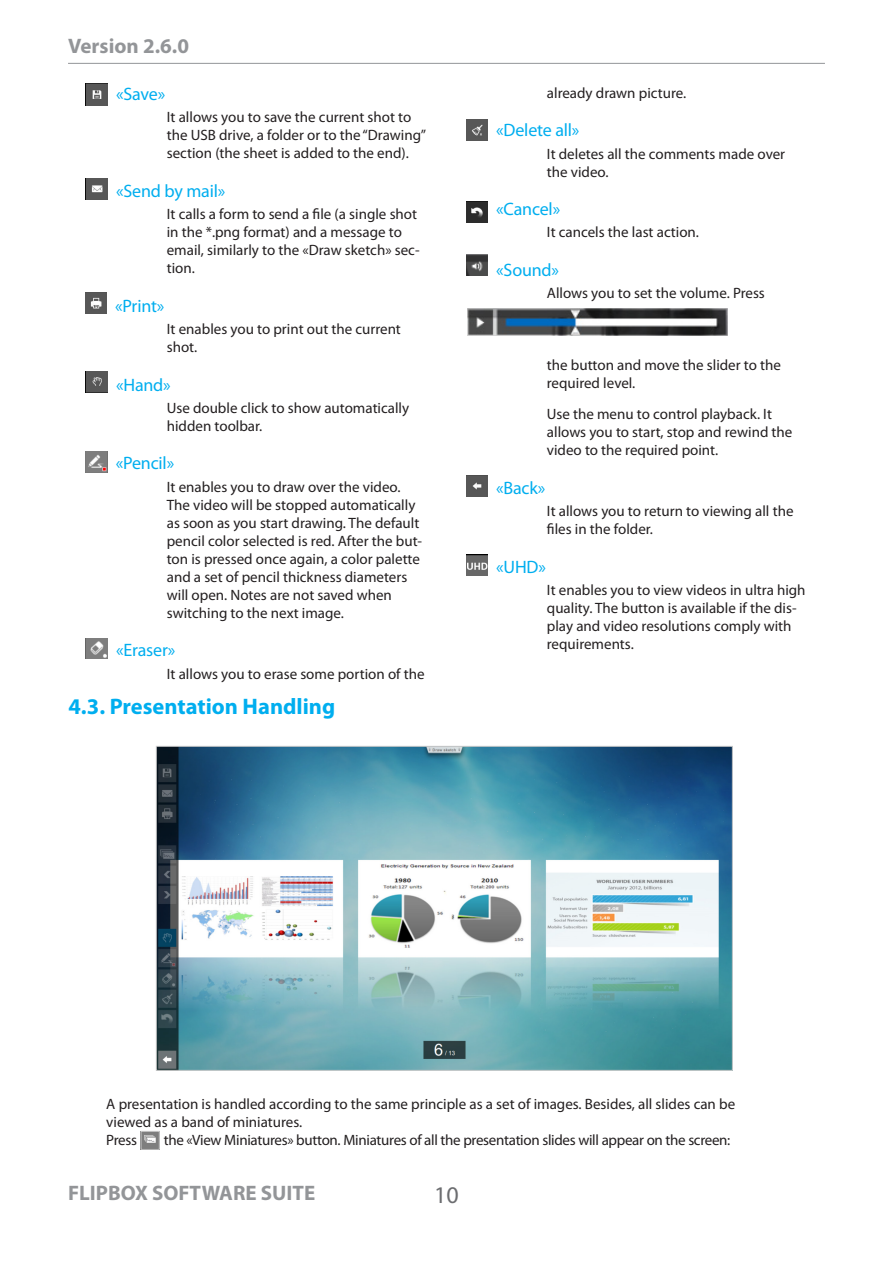
<style>
.page{position:relative;width:893px;height:1263px;background:#fff}
.page>*{position:absolute;margin:0;border:0;box-sizing:border-box;transform-origin:0 0}
.t1{font:24px "Myriad Pro";color:#6c6d70}
.Заголовок_1_1{font:700 22.5px "Myriad Pro";color:#00aeef}
.t2{font:700 21px "Myriad Pro";color:#939598}
.knopka{font:18px "Myriad Pro";letter-spacing:-.01em;color:#00aeef}
.knopka_text{font:15px/18px "Myriad Pro";color:#231f20}
.Обычный_текст_без_ну{font:15px/18px "Myriad Pro";letter-spacing:-.005em;color:#231f20}
</style>
<div class="page">
<hr style="left:68px;top:63px;width:757px;height:1px;background:#939598">
<img style="left:86px;top:84px;width:22px;height:21px">
<img style="left:86px;top:178px;width:22px;height:22px">
<img style="left:85px;top:292px;width:22px;height:22px">
<img style="left:86px;top:371px;width:22px;height:21px">
<img style="left:466px;top:119px;width:22px;height:21px">
<img style="left:466px;top:202px;width:22px;height:21px">
<img style="left:466px;top:255px;width:22px;height:21px">
<img style="left:466px;top:476px;width:22px;height:21px">
<img style="left:467px;top:308px;width:261px;height:28px">
<img style="left:158px;top:748px;width:572px;height:320px">
<img style="left:86px;top:452px;width:21px;height:21px">
<img style="left:86px;top:638px;width:22px;height:21px">
<img style="left:466px;top:555px;width:22px;height:21px">
<img style="left:143px;top:1133px;width:15px;height:14px">
<div style="left:141px;top:1131px;width:19px;height:18px;border:1px solid #ccc"></div>
<p class="t2" style="left:68px;top:32px;width:122px">Version 2.6.0</p>
<p class="knopka" style="left:116px;top:83px;width:51px">«Save»</p>
<p class="knopka_text" style="left:167px;top:108px;width:261px">It allows you to save the current shot to the USB drive, a folder or to the “Drawing” section (the sheet is added to the end).</p>
<p class="knopka" style="left:116px;top:180px;width:111px">«Send by mail»</p>
<p class="knopka_text" style="left:167px;top:205px;width:254px">It calls a form to send a file (a single shot in the *.png format) and a message to email, similarly to the «Draw sketch» sec&shy;tion.</p>
<p class="knopka" style="left:115px;top:294px;width:51px">«Print»</p>
<p class="knopka_text" style="left:167px;top:320px;width:236px">It enables you to print out the current shot.</p>
<p class="knopka" style="left:116px;top:373px;width:56px">«Hand»</p>
<p class="knopka_text" style="left:167px;top:398px;width:244px">Use double click to show automatically hidden toolbar.</p>
<p class="knopka" style="left:116px;top:452px;width:60px">«Pencil»</p>
<p class="knopka_text" style="left:167px;top:477px;width:257px">It enables you to draw over the video.<br>The video will be stopped automatically as soon as you start drawing. The default pencil color selected is red. After the but&shy;ton is pressed once again, a color palette and a set of pencil thickness diameters will open. Notes are not saved when switching to the next image.</p>
<p class="knopka" style="left:116px;top:639px;width:61px">«Eraser»</p>
<p class="knopka_text" style="left:167px;top:664px;width:259px">It allows you to erase some portion of the</p>
<p class="Заголовок_1_1" style="left:69px;top:691px;width:268px">4.3. Presentation Handling</p>
<p class="knopka_text" style="left:547px;top:83px;width:141px">already drawn picture.</p>
<p class="knopka" style="left:496px;top:119px;width:85px">«Delete all»</p>
<p class="knopka_text" style="left:547px;top:144px;width:240px">It deletes all the comments made over the video.</p>
<p class="knopka" style="left:496px;top:198px;width:66px">«Cancel»</p>
<p class="knopka_text" style="left:547px;top:223px;width:154px">It cancels the last action.</p>
<p class="knopka" style="left:496px;top:259px;width:64px">«Sound»</p>
<p class="knopka_text" style="left:547px;top:284px;width:220px">Allows you to set the volume. Press</p>
<p class="knopka_text" style="left:547px;top:356px;width:236px">the button and move the slider to the required level.</p>
<p class="knopka_text" style="left:547px;top:405px;width:247px">Use the menu to control playback. It allows you to start, stop and rewind the video to the required point.</p>
<p class="knopka" style="left:496px;top:476px;width:51px">«Back»</p>
<p class="knopka_text" style="left:547px;top:502px;width:248px">It allows you to return to viewing all the files in the folder.</p>
<p class="knopka" style="left:496px;top:555px;width:51px">«UHD»</p>
<p class="knopka_text" style="left:547px;top:580px;width:260px">It enables you to view videos in ultra high quality. The button is available if the dis&shy;play and video resolutions comply with requirements.</p>
<p class="Обычный_текст_без_ну" style="left:106px;top:1095px;width:630px">A presentation is handled according to the same principle as a set of images. Besides, all slides can be viewed as a band of miniatures.</p>
<p class="Обычный_текст_без_ну" style="left:106px;top:1131px;width:32px">Press</p>
<p class="Обычный_текст_без_ну" style="left:164px;top:1131px;width:568px">the «View Miniatures» button. Miniatures of all the presentation slides will appear on the screen:</p>
<p class="t2" style="left:68px;top:1179px;width:249px">FLIPBOX SOFTWARE SUITE</p>
<p class="t1" style="left:434px;top:1180px;width:26px">10</p>
</div>
